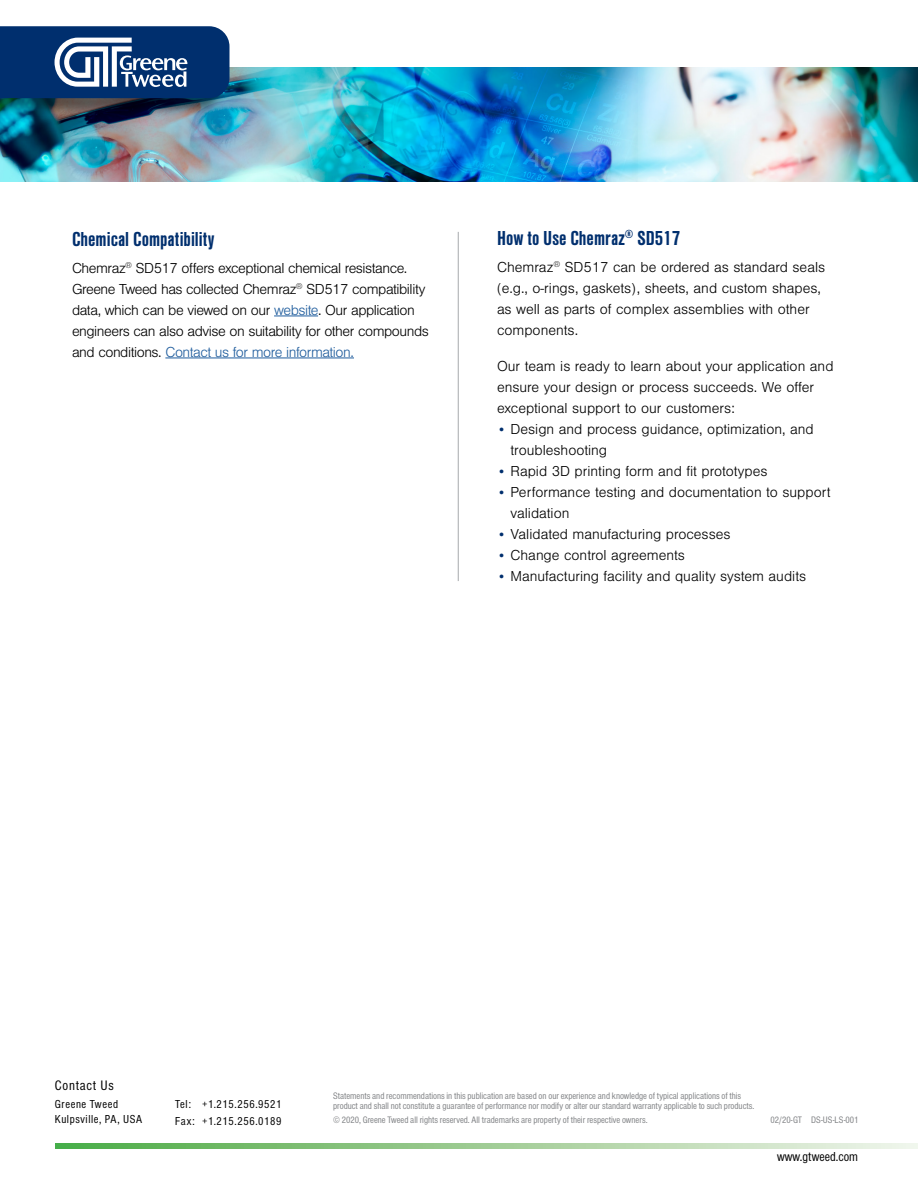
<style>
.page{position:relative;width:918px;height:1188px;background:#fff}
.page>*{position:absolute;margin:0;border:0;box-sizing:border-box;transform-origin:0 0}
.t1{font:700 21px "Nimbus San Con";color:#002f6e}
.t2{font:300 15px/21px "Nimbus San";color:#000}
.t3{font:300 15px/21px "Nimbus San";letter-spacing:-.03em;color:#000}
.t4{font:14.25px "Nimbus San Con";letter-spacing:.05em;color:#000}
.t5{font:13.5px "Nimbus San Con";color:#000}
.t6{font:12px/15px "Nimbus San Con";letter-spacing:.05em;color:#000}
.t7{font:9.75px/10.5px "Nimbus San Con";color:#808285}
.s1{color:#215e9e}
.s2{font-size:13.5px;color:#002f6e}
</style>
<div class="page">
<hr style="left:458px;top:232px;width:1px;height:349px;background:#a7a9ac">
<svg style="left:55px;top:1144px;width:863px;height:4px;background:#9ece96"></svg>
<img style="left:0;top:68px;width:918px;height:113px">
<div style="left:0;top:29px;width:227px;height:88px;background:#000;opacity:.45"></div>
<svg style="left:0;top:26px;width:229px;height:72px;background:#2a5186"></svg>
<hr style="left:274px;top:316px;width:44px;height:1px;background:#215e9e">
<hr style="left:165px;top:358px;width:189px;height:1px;background:#215e9e">
<h1 class="t1" style="left:72px;top:227px;width:144px">Chemical Compatibility</h1>
<p class="t3" style="left:72px;top:257px;width:358px">Chemraz<sup>®</sup> SD517 offers exceptional chemical resistance.<br>Greene Tweed has collected Chemraz<sup>®</sup> SD517 compatibility data, which can be viewed on our <span class="s1">website</span>. Our application engineers can also advise on suitability for other compounds and conditions. <span class="s1">Contact us for more information.</span></p>
<h1 class="t1" style="left:497px;top:227px;width:185px">How to Use Chemraz<sup>®</sup> SD517</h1>
<p class="t2" style="left:497px;top:257px;width:330px">Chemraz<sup>®</sup> SD517 can be ordered as standard seals (e.g., o-rings, gaskets), sheets, and custom shapes, as well as parts of complex assemblies with other components.</p>
<p class="t2" style="left:497px;top:356px;width:338px">Our team is ready to learn about your application and ensure your design or process succeeds. We offer exceptional support to our customers:</p>
<p class="t2" style="left:511px;top:419px;width:305px;text-indent:-14px"><span class="s2">•</span> Design and process guidance, optimization, and troubleshooting</p>
<p class="t2" style="left:497px;top:461px;width:272px"><span class="s2">•</span> Rapid 3D printing form and fit prototypes</p>
<p class="t2" style="left:511px;top:482px;width:322px;text-indent:-14px"><span class="s2">•</span> Performance testing and documentation to support validation</p>
<p class="t2" style="left:497px;top:524px;width:235px"><span class="s2">•</span> Validated manufacturing processes</p>
<p class="t2" style="left:497px;top:545px;width:189px"><span class="s2">•</span> Change control agreements</p>
<p class="t2" style="left:497px;top:566px;width:311px"><span class="s2">•</span> Manufacturing facility and quality system audits</p>
<p class="t4" style="left:55px;top:1077px;width:60px">Contact Us</p>
<p class="t6" style="left:55px;top:1097px;width:89px">Greene Tweed<br>Kulpsville, PA, USA</p>
<p class="t6" style="left:175px;top:1096px;width:108px;line-height:16.5px">Tel: +1.215.256.9521<br>Fax: +1.215.256.0189</p>
<p class="t7" style="left:333px;top:1090px;width:423px">Statements and recommendations in this publication are based on our experience and knowledge of typical applications of this product and shall not constitute a guarantee of performance nor modify or alter our standard warranty applicable to such products.</p>
<p class="t7" style="left:333px;top:1115px;width:316px">© 2020, Greene Tweed all rights reserved. All trademarks are property of their respective owners.</p>
<p class="t7" style="left:771px;top:1115px;width:90px">02/20-GT DS-US-LS-001</p>
<p class="t5" style="left:777px;top:1149px;width:82px">www.gtweed.com</p>
</div>
